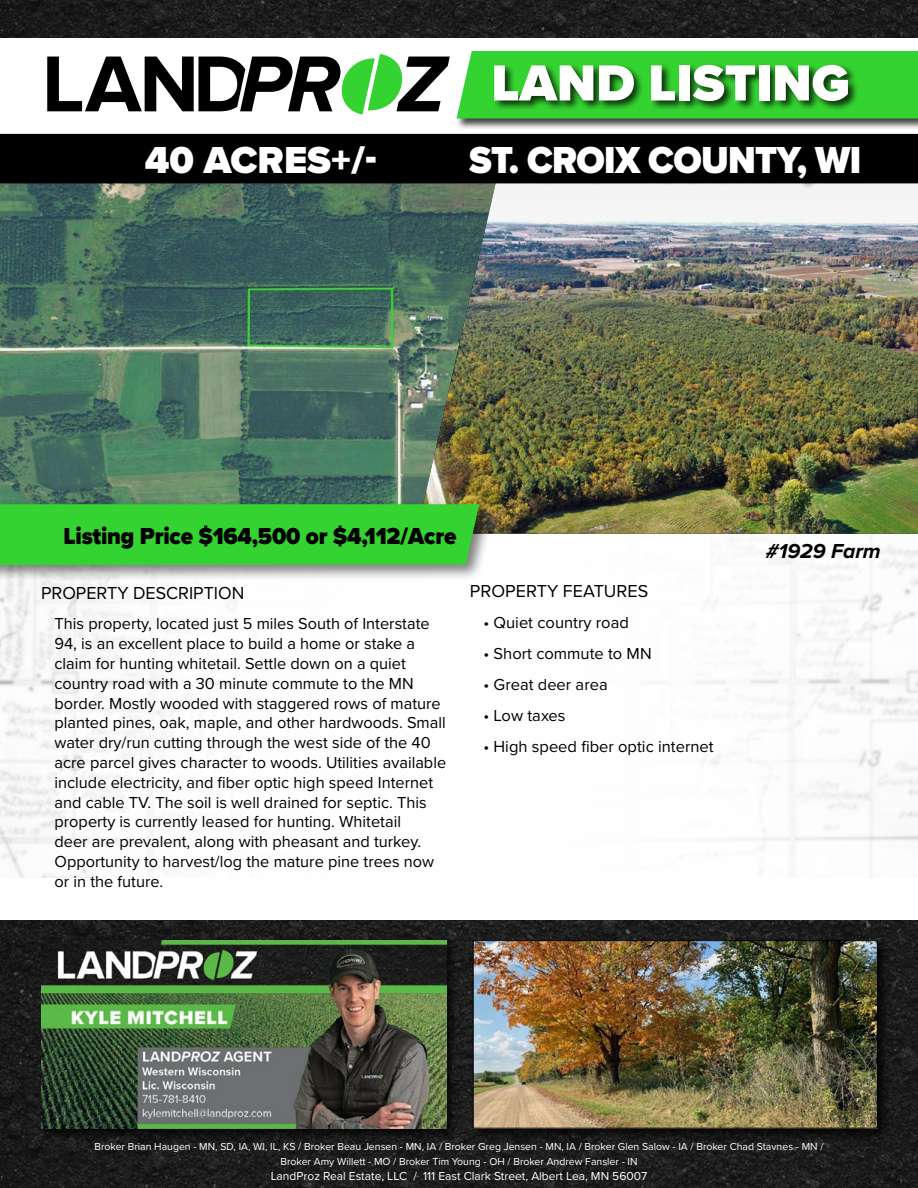
<style>
.page{position:relative;width:918px;height:1188px;background:#fff}
.page>*{position:absolute;margin:0;border:0;box-sizing:border-box;transform-origin:0 0}
.t1{font:900 52.5px "Proxima Nova";color:#fff}
.t2{font:900 39px "Proxima Nova";letter-spacing:-.02em;color:#fff;scale:.95 1}
.t3{font:900 39px "Proxima Nova";letter-spacing:-.02em;color:#fff}
.t4{font:900 24px "Proxima Nova";letter-spacing:-.01em;color:#000;scale:.95 1}
.t5{font:italic 700 21px "Proxima Nova";color:#000}
.t6{font:18px "Proxima Nova";color:#000}
.t7{font:16.5px/19.8px "Proxima Nova";color:#000}
.t8{font:12px "Proxima Nova";color:#fff}
.t9{font:10.5px/15px "Proxima Nova";color:#fff;text-align:center}
</style>
<div class="page">
<img style="left:0;top:535px;width:918px;height:343px">
<img style="left:0;top:0;width:918px;height:37px">
<img style="left:0;top:921px;width:918px;height:267px">
<div style="left:39px;top:938px;width:420px;height:204px;background:#000;opacity:.75"></div>
<img style="left:41px;top:940px;width:405px;height:189px">
<div style="left:470px;top:938px;width:420px;height:204px;background:#000;opacity:.75"></div>
<img style="left:475px;top:942px;width:401px;height:185px">
<div style="left:473px;top:940px;width:405px;height:189px;border:1px solid #000"></div>
<svg style="left:47px;top:54px;width:403px;height:61px"></svg>
<img style="left:0;top:183px;width:417px;height:317px">
<img style="left:417px;top:183px;width:501px;height:351px">
<div style="left:0;top:500px;width:495px;height:82px;background:#000;opacity:.5"></div>
<div style="left:0;top:504px;width:479px;height:61px;background:#35d331"></div>
<hr style="left:0;top:134px;width:918px;height:4px;background:#000">
<div style="left:456px;top:49px;width:462px;height:81px;background:#000;opacity:.75"></div>
<svg style="left:457px;top:51px;width:461px;height:68px;background:#3cd238"></svg>
<div style="left:493px;top:63px;width:366px;height:49px;background:#000;opacity:.75"></div>
<div style="left:0;top:138px;width:918px;height:45px;background:#000"></div>
<div style="left:468px;top:145px;width:402px;height:45px;background:#000"></div>
<div style="left:144px;top:145px;width:243px;height:40px;background:#000"></div>
<h1 class="t1" style="left:491px;top:44px;width:360px">LAND LISTING</h1>
<h2 class="t3" style="left:145px;top:131px;width:234px">40 ACRES+/-</h2>
<h2 class="t2" style="left:469px;top:131px;width:414px">ST. CROIX COUNTY, WI</h2>
<h3 class="t4" style="left:64px;top:518px;width:415px">Listing Price $164,500 or $4,112/Acre</h3>
<p class="t6" style="left:41px;top:579px;width:205px">PROPERTY DESCRIPTION</p>
<p class="t7" style="left:55px;top:613px;width:393px">This property, located just 5 miles South of Interstate 94, is an excellent place to build a home or stake a claim for hunting whitetail. Settle down on a quiet country road with a 30 minute commute to the MN border. Mostly wooded with staggered rows of mature planted pines, oak, maple, and other hardwoods. Small water dry/run cutting through the west side of the 40 acre parcel gives character to woods. Utilities available include electricity, and fiber optic high speed Internet and cable TV. The soil is well drained for septic. This property is currently leased for hunting. Whitetail<br>deer are prevalent, along with pheasant and turkey.<br>Opportunity to harvest/log the mature pine trees now or in the future.</p>
<p class="t6" style="left:470px;top:578px;width:180px">PROPERTY FEATURES</p>
<p class="t7" style="left:483px;top:612px;width:147px">• Quiet country road</p>
<p class="t7" style="left:483px;top:643px;width:170px">• Short commute to MN</p>
<p class="t7" style="left:483px;top:674px;width:126px">• Great deer area</p>
<p class="t7" style="left:483px;top:705px;width:84px">• Low taxes</p>
<p class="t7" style="left:483px;top:736px;width:232px">• High speed fiber optic internet</p>
<p class="t5" style="left:766px;top:536px;width:116px">#1929 Farm</p>
<p class="t9" style="left:94px;top:1138px;width:731px">Broker Brian Haugen - MN, SD, IA, WI, IL, KS / Broker Beau Jensen - MN, IA / Broker Greg Jensen - MN, IA / Broker Glen Salow - IA / Broker Chad Stavnes - MN /<br>Broker Amy Willett - MO / Broker Tim Young - OH / Broker Andrew Fansler - IN</p>
<p class="t8" style="left:271px;top:1167px;width:378px">LandProz Real Estate, LLC / 111 East Clark Street, Albert Lea, MN 56007</p>
</div>
